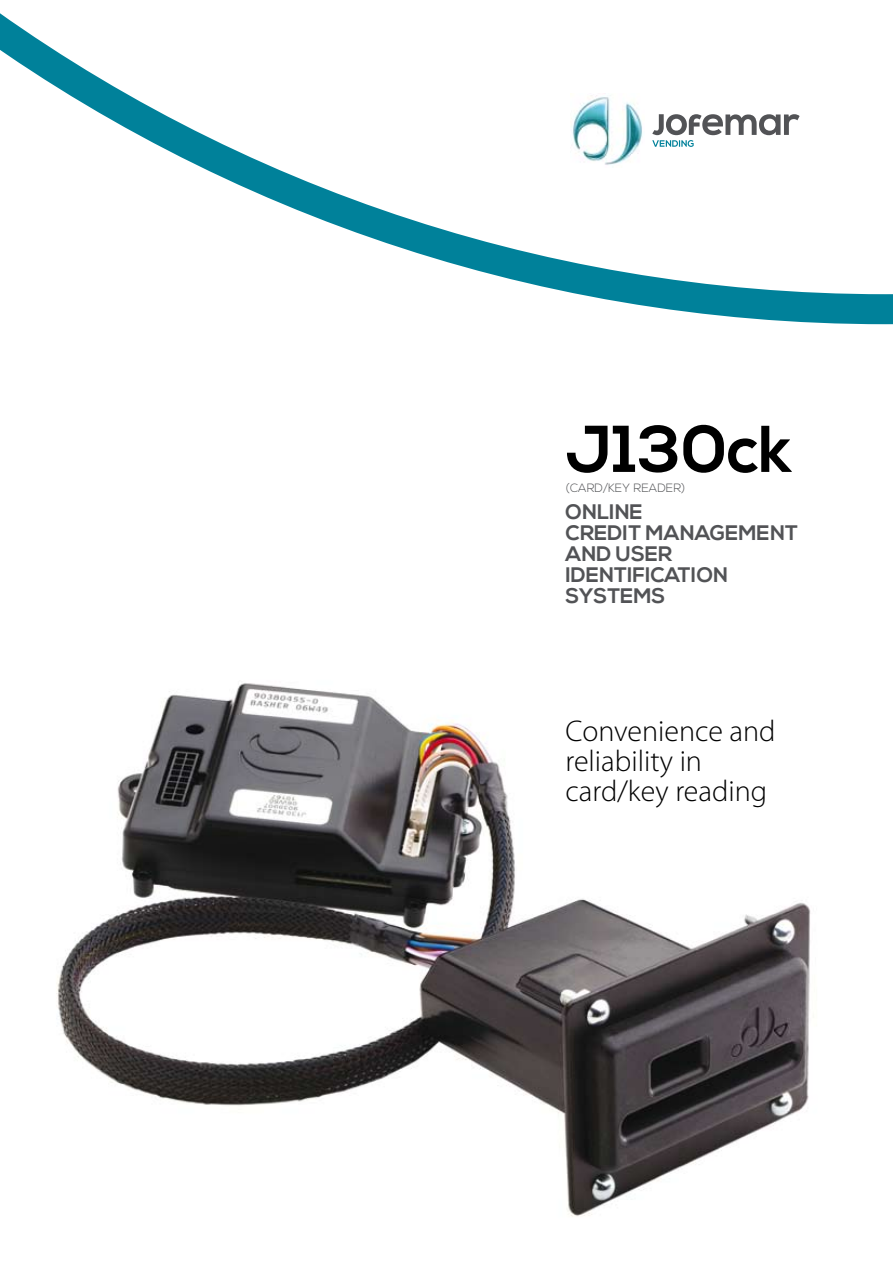
<style>
.page{position:relative;width:893px;height:1263px;background:#fff}
.page>*{position:absolute;margin:0;border:0;box-sizing:border-box;transform-origin:0 0}
.t1{font:700 66px "Nexa";color:#000}
.t2{font:300 30px/30px "Myriad Pro";color:#000}
.t3{font:700 21px/21px "Nexa";color:#525356}
.t4{font:300 12px "Nexa";color:#525356}
</style>
<div class="page">
<img style="left:56px;top:683px;width:755px;height:534px">
<svg style="left:0;top:13px;width:893px;height:311px"></svg>
<img style="left:570px;top:94px;width:74px;height:74px">
<svg style="left:652px;top:114px;width:148px;height:33px"></svg>
<h1 class="t1" style="left:566px;top:411px;width:229px">J130ck</h1>
<p class="t3" style="left:566px;top:502px;width:234px">ONLINE<br>CREDIT MANAGEMENT<br>AND USER<br>IDENTIFICATION<br>SYSTEMS</p>
<p class="t4" style="left:566px;top:481px;width:121px">(CARD/KEY READER)</p>
<h2 class="t2" style="left:566px;top:717px;width:212px">Convenience and reliability in card/key reading</h2>
</div>
